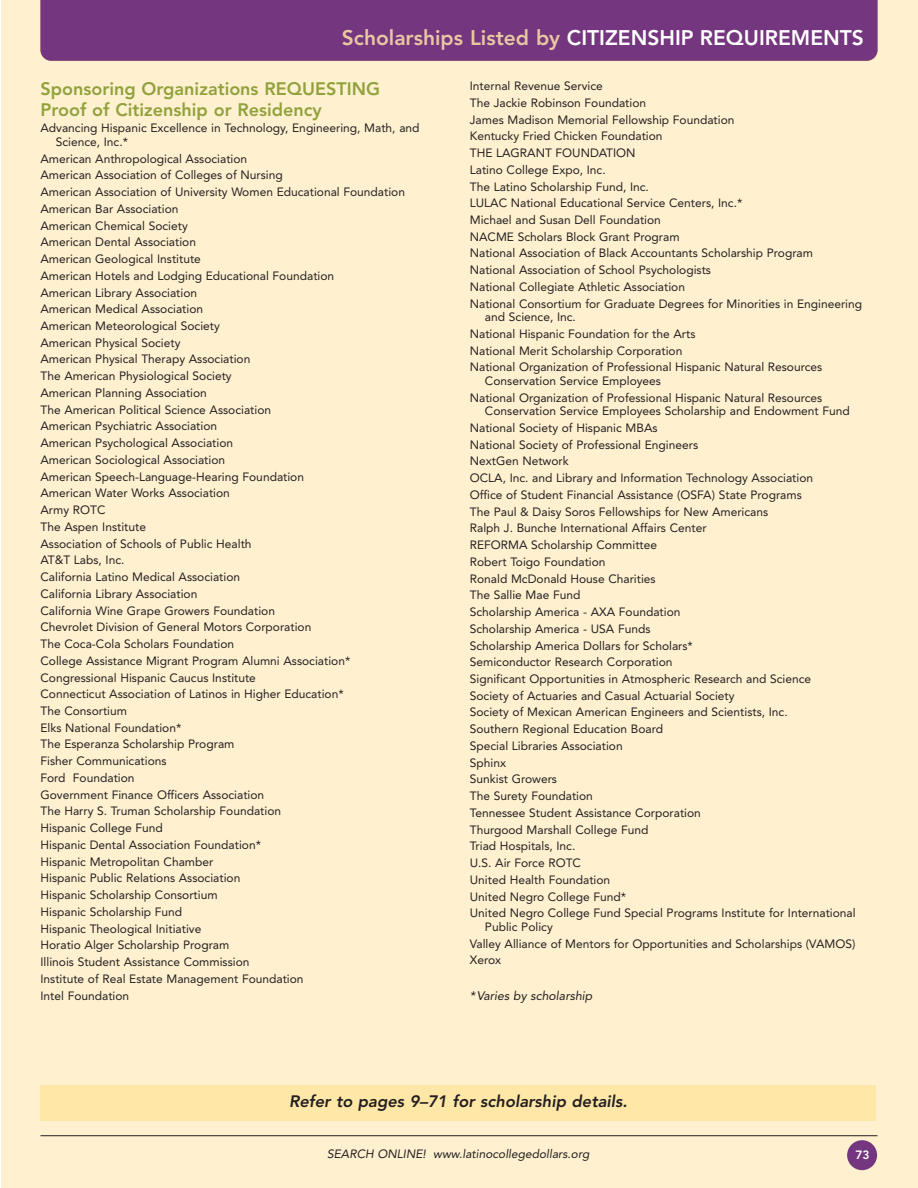
<style>
.page{position:relative;width:918px;height:1188px;background:#fff}
.page>*{position:absolute;margin:0;border:0;box-sizing:border-box;transform-origin:0 0}
.t1{font:800 21px "Avenir";color:#fff}
.t2{font:800 18px/21px "Avenir";color:#91a23d}
.t3{font:800 16.5px "Avenir";color:#231f20}
.t4{font:12.3px "Avenir";color:#231f20}
.t5{font:12px/16.8px "Avenir";color:#231f20}
.t6{font:800 12px "Avenir";color:#fff}
.s1{color:#e8c7a2}
</style>
<div class="page">
<div style="left:1px;top:0;width:917px;height:1188px;background:#fff1d0"></div>
<div style="left:847px;top:1140px;width:30px;height:30px;background:#74367e;border-radius:50%"></div>
<hr style="left:40px;top:1135px;width:838px;height:1px;background:#231f20">
<div style="left:40px;top:0;width:838px;height:61px;background:#74367e"></div>
<div style="left:40px;top:1085px;width:836px;height:35px;background:#ffe7a7"></div>
<h1 class="t1" style="left:257px;top:29px;width:608px"><span class="s1">Scholarships Listed by</span> SPONSORING ORGANIZATION NAME</h1>
<h1 class="t1" style="left:342px;top:29px;width:524px"><span class="s1">Scholarships Listed by</span> CITIZENSHIP REQUIREMENTS</h1>
<h2 class="t2" style="left:40px;top:79px;width:341px">Sponsoring Organizations REQUESTING<br>Proof of Citizenship or Residency</h2>
<p class="t5" style="left:56px;top:122px;width:365px;line-height:13.5px;text-indent:-15px">Advancing Hispanic Excellence in Technology, Engineering, Math, and<br>Science, Inc.*</p>
<p class="t5" style="left:40px;top:151px;width:366px">American Anthropological Association<br>American Association of Colleges of Nursing<br>American Association of University Women Educational Foundation American Bar Association<br>American Chemical Society<br>American Dental Association<br>American Geological Institute<br>American Hotels and Lodging Educational Foundation<br>American Library Association<br>American Medical Association<br>American Meteorological Society<br>American Physical Society<br>American Physical Therapy Association<br>The American Physiological Society<br>American Planning Association<br>The American Political Science Association<br>American Psychiatric Association<br>American Psychological Association<br>American Sociological Association<br>American Speech-Language-Hearing Foundation<br>American Water Works Association<br>Army ROTC<br>The Aspen Institute<br>Association of Schools of Public Health<br>AT&amp;T Labs, Inc.<br>California Latino Medical Association<br>California Library Association<br>California Wine Grape Growers Foundation<br>Chevrolet Division of General Motors Corporation<br>The Coca-Cola Scholars Foundation<br>College Assistance Migrant Program Alumni Association* Congressional Hispanic Caucus Institute<br>Connecticut Association of Latinos in Higher Education*<br>The Consortium<br>Elks National Foundation*<br>The Esperanza Scholarship Program<br>Fisher Communications<br>Ford Foundation<br>Government Finance Officers Association<br>The Harry S. Truman Scholarship Foundation<br>Hispanic College Fund<br>Hispanic Dental Association Foundation*<br>Hispanic Metropolitan Chamber<br>Hispanic Public Relations Association<br>Hispanic Scholarship Consortium<br>Hispanic Scholarship Fund<br>Hispanic Theological Initiative<br>Horatio Alger Scholarship Program<br>Illinois Student Assistance Commission<br>Institute of Real Estate Management Foundation<br>Intel Foundation</p>
<p class="t5" style="left:470px;top:79px;width:394px">Internal Revenue Service<br>The Jackie Robinson Foundation<br>James Madison Memorial Fellowship Foundation<br>Kentucky Fried Chicken Foundation<br>THE LAGRANT FOUNDATION<br>Latino College Expo, Inc.<br>The Latino Scholarship Fund, Inc.<br>LULAC National Educational Service Centers, Inc.*<br>Michael and Susan Dell Foundation<br>NACME Scholars Block Grant Program<br>National Association of Black Accountants Scholarship Program<br>National Association of School Psychologists<br>National Collegiate Athletic Association<br>National Consortium for Graduate Degrees for Minorities in Engineering</p>
<p class="t5" style="left:470px;top:310px;width:354px;text-indent:15px">and Science, Inc.<br>National Hispanic Foundation for the Arts<br>National Merit Scholarship Corporation<br>National Organization of Professional Hispanic Natural Resources</p>
<p class="t5" style="left:470px;top:373px;width:354px;text-indent:15px">Conservation Service Employees<br>National Organization of Professional Hispanic Natural Resources</p>
<p class="t5" style="left:470px;top:404px;width:387px;text-indent:15px">Conservation Service Employees Scholarship and Endowment Fund National Society of Hispanic MBAs<br>National Society of Professional Engineers<br>NextGen Network<br>OCLA, Inc. and Library and Information Technology Association<br>Office of Student Financial Assistance (OSFA) State Programs<br>The Paul &amp; Daisy Soros Fellowships for New Americans<br>Ralph J. Bunche International Affairs Center<br>REFORMA Scholarship Committee<br>Robert Toigo Foundation<br>Ronald McDonald House Charities<br>The Sallie Mae Fund<br>Scholarship America - AXA Foundation<br>Scholarship America - USA Funds<br>Scholarship America Dollars for Scholars*<br>Semiconductor Research Corporation<br>Significant Opportunities in Atmospheric Research and Science<br>Society of Actuaries and Casual Actuarial Society<br>Society of Mexican American Engineers and Scientists, Inc.<br>Southern Regional Education Board<br>Special Libraries Association<br>Sphinx<br>Sunkist Growers<br>The Surety Foundation<br>Tennessee Student Assistance Corporation<br>Thurgood Marshall College Fund<br>Triad Hospitals, Inc.<br>U.S. Air Force ROTC<br>United Health Foundation<br>United Negro College Fund*<br>United Negro College Fund Special Programs Institute for International</p>
<p class="t5" style="left:470px;top:919px;width:387px;text-indent:15px">Public Policy<br>Valley Alliance of Mentors for Opportunities and Scholarships (VAMOS)<br>Xerox</p>
<p class="t4" style="left:470px;top:991px;width:126px">*Varies by scholarship</p>
<h3 class="t3" style="left:289px;top:1094px;width:342px">Refer to pages 9–71 for scholarship details.</h3>
<p class="t5" style="left:327px;top:1147px;width:265px">SEARCH ONLINE! www.latinocollegedollars.org</p>
<p class="t6" style="left:855px;top:1150px;width:16px">73</p>
</div>
